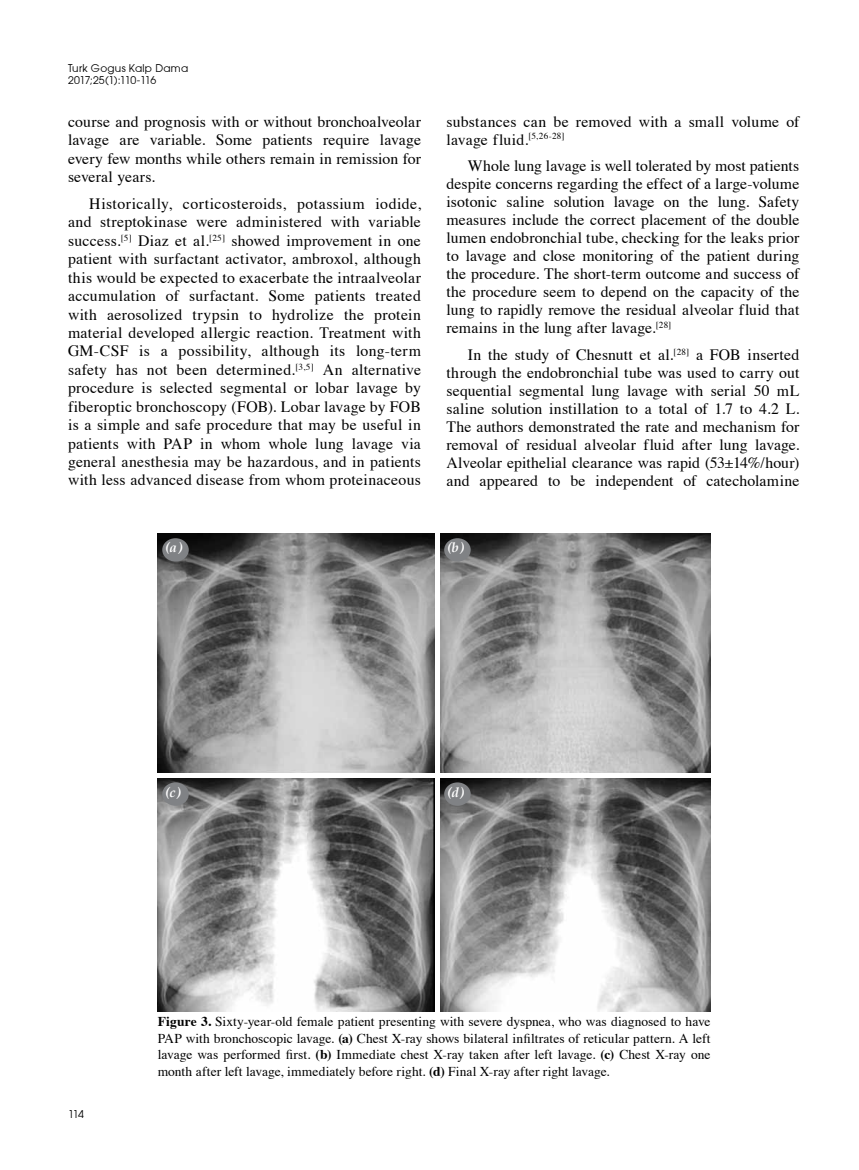
<style>
.page{position:relative;width:859px;height:1170px;background:#fff}
.page>*{position:absolute;margin:0;border:0;box-sizing:border-box;transform-origin:0 0}
.t1{font:15.75px/18.5px "Times";letter-spacing:.01em;color:#000;text-align:justify}
.t2{font:13.5px/16.5px "Times";color:#000;text-align:justify}
.t3{font:italic 700 13.5px "Palatino";color:#fff}
.t4{font:10.5px/12.6px "Avant Garde";letter-spacing:.02em;color:#000}
.s1{font-weight:700}
</style>
<div class="page">
<img style="left:158px;top:533px;width:552px;height:478px">
<div style="left:435px;top:532px;width:5px;height:481px;background:#fff"></div>
<div style="left:156px;top:772px;width:555px;height:5px;background:#fff"></div>
<div style="left:162px;top:538px;width:27px;height:23px;background:#808285;border-radius:50%"></div>
<div style="left:162px;top:782px;width:27px;height:23px;background:#808285;border-radius:50%"></div>
<div style="left:444px;top:538px;width:27px;height:23px;background:#808285;border-radius:50%"></div>
<div style="left:444px;top:782px;width:27px;height:23px;background:#808285;border-radius:50%"></div>
<p class="t4" style="left:68px;top:61px;width:122px">Turk Gogus Kalp Dama<br>2017;25(1):110-116</p>
<p class="t1" style="left:68px;top:111px;width:354px">course and prognosis with or without bronchoalveolar lavage are variable. Some patients require lavage every few months while others remain in remission for several years.</p>
<p class="t1" style="left:68px;top:193px;width:354px;text-indent:21px">Historically, corticosteroids, potassium iodide, and streptokinase were administered with variable success.<sup>[5]</sup> Diaz et al.<sup>[25]</sup> showed improvement in one patient with surfactant activator, ambroxol, although this would be expected to exacerbate the intraalveolar accumulation of surfactant. Some patients treated with aerosolized trypsin to hydrolize the protein material developed allergic reaction. Treatment with GM-CSF is a possibility, although its long-term safety has not been determined.<sup>[3,5]</sup> An alternative procedure is selected segmental or lobar lavage by fiberoptic bronchoscopy (FOB). Lobar lavage by FOB is a simple and safe procedure that may be useful in patients with PAP in whom whole lung lavage via general anesthesia may be hazardous, and in patients with less advanced disease from whom proteinaceous</p>
<p class="t3" style="left:165px;top:536px;width:18px">(a)</p>
<p class="t1" style="left:446px;top:111px;width:354px;line-height:18px">substances can be removed with a small volume of lavage fluid.<sup>[5,26-28]</sup></p>
<p class="t1" style="left:446px;top:155px;width:354px;line-height:18px;text-indent:21px">Whole lung lavage is well tolerated by most patients despite concerns regarding the effect of a large-volume isotonic saline solution lavage on the lung. Safety measures include the correct placement of the double lumen endobronchial tube, checking for the leaks prior to lavage and close monitoring of the patient during the procedure. The short-term outcome and success of the procedure seem to depend on the capacity of the lung to rapidly remove the residual alveolar fluid that remains in the lung after lavage.<sup>[28]</sup></p>
<p class="t1" style="left:446px;top:344px;width:354px;line-height:18px;text-indent:21px">In the study of Chesnutt et al.<sup>[28]</sup> a FOB inserted through the endobronchial tube was used to carry out sequential segmental lung lavage with serial 50 mL saline solution instillation to a total of 1.7 to 4.2 L.<br>The authors demonstrated the rate and mechanism for removal of residual alveolar fluid after lung lavage.<br>Alveolar epithelial clearance was rapid (53±14%/hour) and appeared to be independent of catecholamine</p>
<p class="t3" style="left:447px;top:536px;width:17px">(b)</p>
<p class="t3" style="left:165px;top:780px;width:16px">(c)</p>
<p class="t3" style="left:447px;top:780px;width:18px">(d)</p>
<p class="t4" style="left:68px;top:1107px;width:18px">114</p>
<p class="t2" style="left:158px;top:1012px;width:554px"><span class="s1">Figure 3.</span> Sixty-year-old female patient presenting with severe dyspnea, who was diagnosed to have PAP with bronchoscopic lavage. <span class="s1">(a)</span> Chest X-ray shows bilateral infiltrates of reticular pattern. A left lavage was performed first. <span class="s1">(b)</span> Immediate chest X-ray taken after left lavage. <span class="s1">(c)</span> Chest X-ray one month after left lavage, immediately before right. <span class="s1">(d)</span> Final X-ray after right lavage.</p>
</div>
